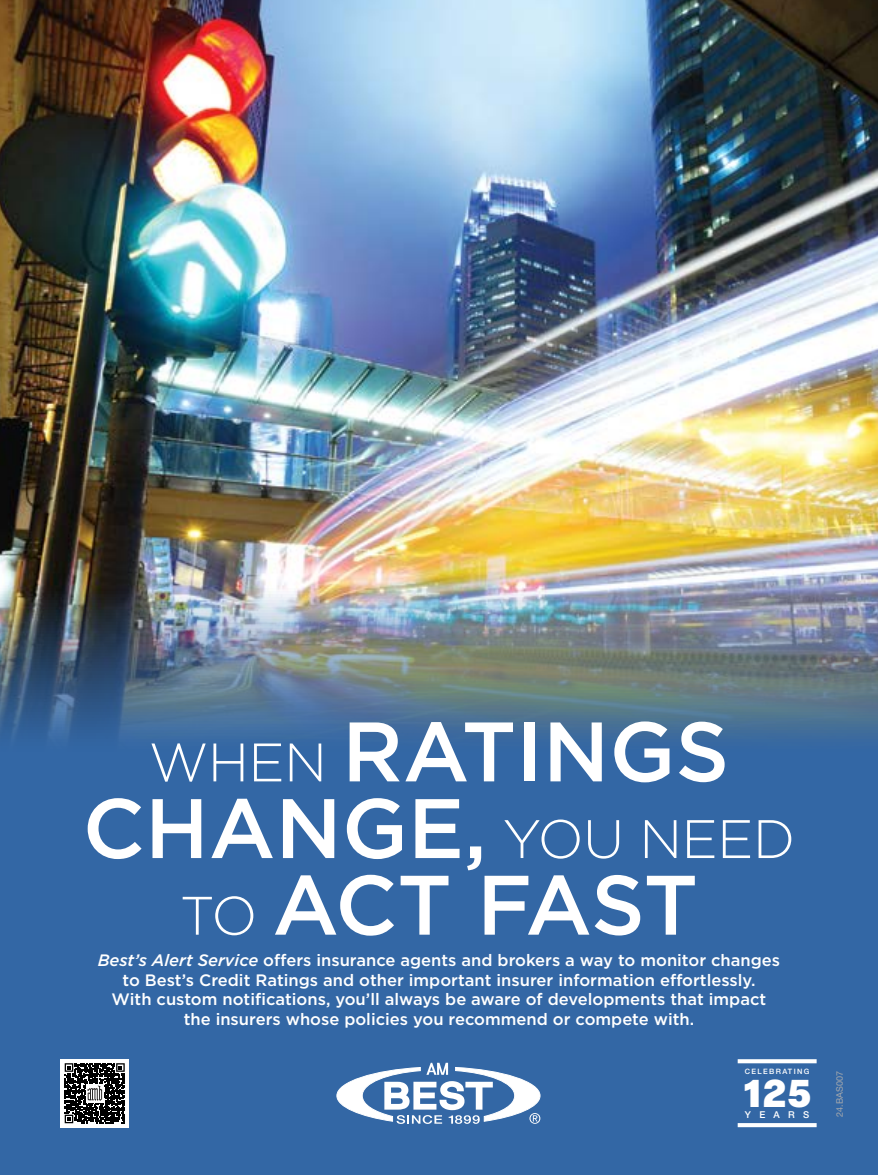
<style>
.page{position:relative;width:878px;height:1175px;background:#fff}
.page>*{position:absolute;margin:0;border:0;box-sizing:border-box;transform-origin:0 0}
.t1{font:500 84.15px/76.7px "Gotham";color:#fff;text-align:center}
.t2{font:900 38.25px "Elza";color:#fff}
.t3{font:500 16.5px/19.5px "Gotham";color:#fff;text-align:center}
.t4{font:500 9.45px "Helvetica Neue";letter-spacing:.88em;color:#fff}
.t5{font:9px "Helvetica Neue";letter-spacing:.015em;color:#a7a9ac}
.t6{font:500 7.35px "Helvetica Neue";letter-spacing:.18em;color:#fff}
.s1{font-weight:300;font-size:54.15px}
.s2{font-style:italic}
</style>
<div class="page">
<div style="left:0;top:0;width:878px;height:1174px;background:#3367a5"></div>
<img style="left:0;top:0;width:878px;height:736px">
<div style="left:60px;top:1058px;width:69px;height:69px;background:#fff"></div>
<svg style="left:64px;top:1063px;width:61px;height:61px"></svg>
<svg style="left:65px;top:1063px;width:60px;height:60px"></svg>
<svg style="left:336px;top:1062px;width:204px;height:61px"></svg>
<svg style="left:737px;top:1123px;width:79px;height:4px"></svg>
<svg style="left:737px;top:1059px;width:79px;height:4px"></svg>
<h1 class="t1" style="left:83px;top:712px;width:714px"><span class="s1">WHEN</span> RATINGS<br>CHANGE, <span class="s1">YOU NEED<br>TO</span> ACT FAST</h1>
<p class="t3" style="left:98px;top:950px;width:684px"><span class="s2">Best’s Alert Service</span> offers insurance agents and brokers a way to monitor changes to Best’s Credit Ratings and other important insurer information effortlessly.<br>With custom notifications, you’ll always be aware of developments that impact the insurers whose policies you recommend or compete with.</p>
<p class="t6" style="left:745px;top:1067px;width:66px">CELEBRATING</p>
<h2 class="t2" style="left:743px;top:1065px;width:69px">125</h2>
<p class="t4" style="left:745px;top:1109px;width:66px">YEARS</p>
<p class="t5" style="left:834px;top:1117px;width:48px;rotate:-90deg">24.BAS007</p>
</div>
